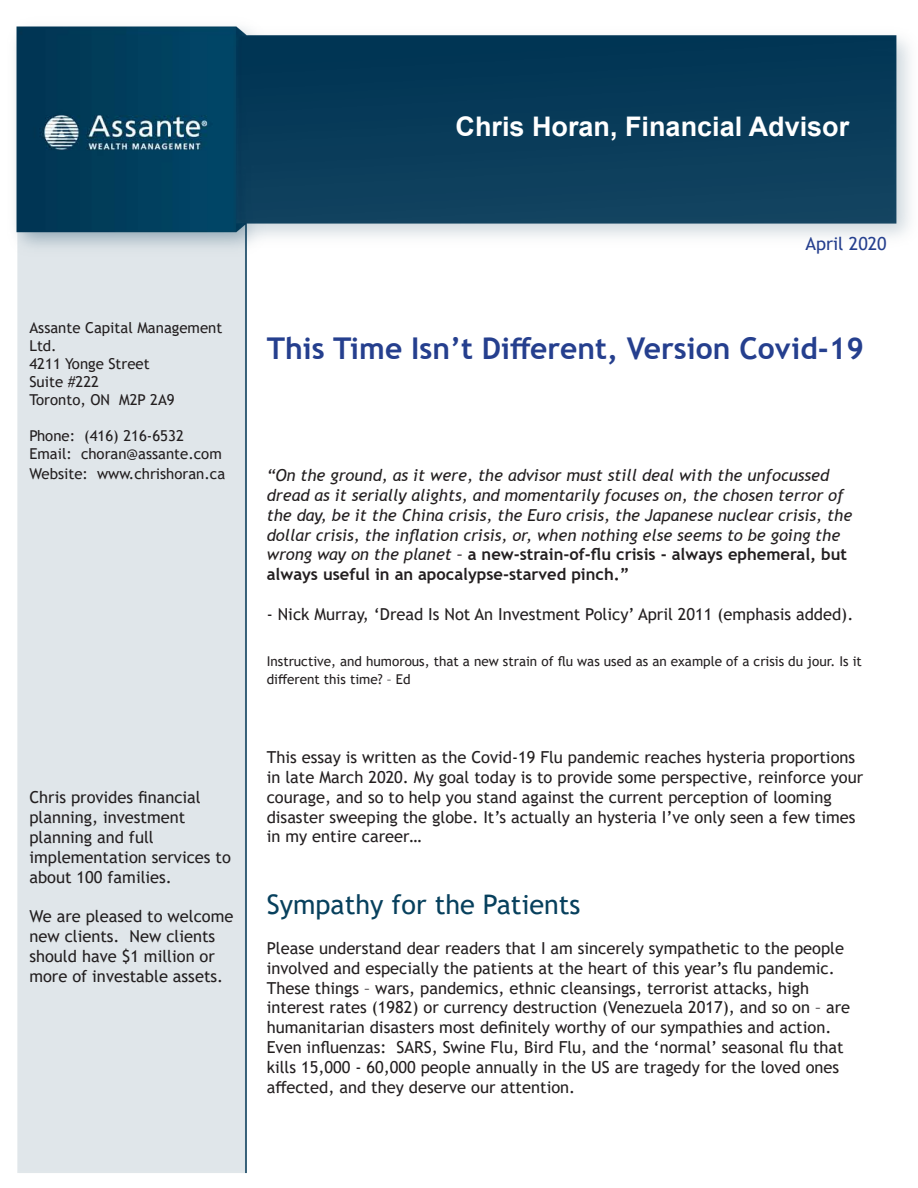
<style>
.page{position:relative;width:918px;height:1188px;background:#fff}
.page>*{position:absolute;margin:0;border:0;box-sizing:border-box;transform-origin:0 0}
.Main_Heading{font:700 30px "Trebuchet MS";color:#253f8e}
.t1{font:700 27px "Arial";color:#fff}
.Secondary_Heading{font:27px "Trebuchet MS";color:#07405d}
.t2{font:18px "Trebuchet MS";color:#253f8e}
.t3{font:16.5px/19.8px "Trebuchet MS";color:#231f20}
.t4{font:italic 16.5px/19.8px "Trebuchet MS";color:#231f20}
.Newsletter_paragraph{font:15px/18px "Trebuchet MS";color:#231f20}
.Footnote_Style{font:13.5px/18px "Trebuchet MS";color:#231f20}
.s1{font-weight:700;font-style:normal}
</style>
<div class="page">
<img style="left:15px;top:26px;width:895px;height:1147px">
<p class="t1" style="left:456px;top:108px;width:395px">Chris Horan, Financial Advisor</p>
<p class="Newsletter_paragraph" style="left:29px;top:319px;width:194px">Assante Capital Management<br>Ltd.</p>
<p class="Newsletter_paragraph" style="left:29px;top:355px;width:122px">4211 Yonge Street</p>
<p class="Newsletter_paragraph" style="left:29px;top:373px;width:71px">Suite #222</p>
<p class="Newsletter_paragraph" style="left:29px;top:391px;width:147px">Toronto, ON M2P 2A9</p>
<p class="Newsletter_paragraph" style="left:29px;top:427px;width:156px">Phone: (416) 216-6532</p>
<p class="Newsletter_paragraph" style="left:29px;top:445px;width:194px">Email: choran@assante.com</p>
<p class="Newsletter_paragraph" style="left:29px;top:465px;width:197px">Website: www.chrishoran.ca</p>
<p class="t3" style="left:29px;top:788px;width:203px">Chris provides financial planning, investment planning and full implementation services to about 100 families.</p>
<p class="t3" style="left:29px;top:906px;width:206px">We are pleased to welcome new clients. New clients should have $1 million or more of investable assets.</p>
<p class="t2" style="left:805px;top:232px;width:83px">April 2020</p>
<p class="Main_Heading" style="left:267px;top:330px;width:599px">This Time Isn’t Different, Version Covid-19</p>
<p class="t4" style="left:267px;top:466px;width:587px">“On the ground, as it were, the advisor must still deal with the unfocussed dread as it serially alights, and momentarily focuses on, the chosen terror of the day, be it the China crisis, the Euro crisis, the Japanese nuclear crisis, the dollar crisis, the inflation crisis, or, when nothing else seems to be going the wrong way on the planet – <span class="s1">a new-strain-of-flu crisis - always ephemeral, but always useful in an apocalypse-starved pinch.”</span></p>
<p class="t3" style="left:267px;top:604px;width:588px">- Nick Murray, ‘Dread Is Not An Investment Policy’ April 2011 (emphasis added).</p>
<p class="Footnote_Style" style="left:267px;top:652px;width:597px">Instructive, and humorous, that a new strain of flu was used as an example of a crisis du jour. Is it different this time? – Ed</p>
<p class="t3" style="left:267px;top:747px;width:598px">This essay is written as the Covid-19 Flu pandemic reaches hysteria proportions in late March 2020. My goal today is to provide some perspective, reinforce your courage, and so to help you stand against the current perception of looming disaster sweeping the globe. It’s actually an hysteria I’ve only seen a few times in my entire career…</p>
<p class="Secondary_Heading" style="left:267px;top:888px;width:315px">Sympathy for the Patients</p>
<p class="t3" style="left:267px;top:938px;width:585px">Please understand dear readers that I am sincerely sympathetic to the people involved and especially the patients at the heart of this year’s flu pandemic.<br>These things – wars, pandemics, ethnic cleansings, terrorist attacks, high interest rates (1982) or currency destruction (Venezuela 2017), and so on – are humanitarian disasters most definitely worthy of our sympathies and action.<br>Even influenzas: SARS, Swine Flu, Bird Flu, and the ‘normal’ seasonal flu that kills 15,000 - 60,000 people annually in the US are tragedy for the loved ones affected, and they deserve our attention.</p>
</div>
